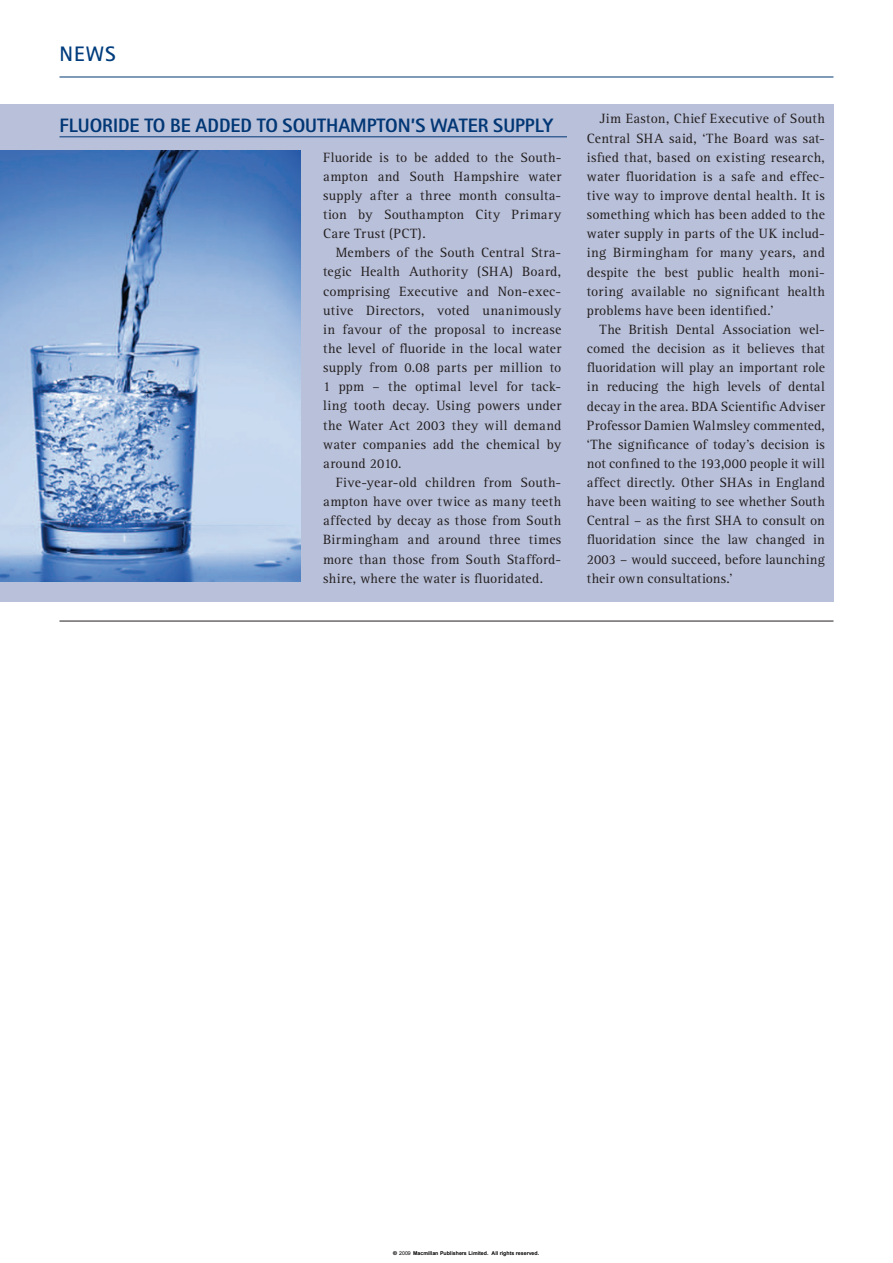
<style>
.page{position:relative;width:893px;height:1263px;background:#fff}
.page>*{position:absolute;margin:0;border:0;box-sizing:border-box;transform-origin:0 0}
.t1{font:700 21px "Rotis Sans Serif";color:#013d7d}
.t2{font:800 19.5px "Rotis Sans Serif";color:#013775}
.t3{font:13.95px/19.2px "Rotis Serif";letter-spacing:.015em;color:#231f20;text-align:justify}
.t4{font:700 5.25px "Arial";color:#000}
.s1{font-family:"Helvetica"}
.s2{font-weight:400}
</style>
<div class="page">
<hr style="left:59px;top:77px;width:774px;height:1px;background:#013775">
<div style="left:0;top:104px;width:833px;height:498px;background:#b9c0d9"></div>
<hr style="left:59px;top:136px;width:508px;height:1px;background:#013775">
<hr style="left:59px;top:621px;width:774px;height:1px;background:#231f20">
<img style="left:0;top:150px;width:300px;height:432px">
<h1 class="t1" style="left:59px;top:47px;width:58px">NEWS</h1>
<h2 class="t2" style="left:59px;top:119px;width:495px">FLUORIDE TO BE ADDED TO SOUTHAMPTON’S WATER SUPPLY</h2>
<p class="t3" style="left:323px;top:149px;width:240px">Fluoride is to be added to the South&shy;ampton and South Hampshire water supply after a three month consulta&shy;tion by Southampton City Primary Care Trust (PCT).</p>
<p class="t3" style="left:323px;top:244px;width:240px;text-indent:13px">Members of the South Central Stra&shy;tegic Health Authority (SHA) Board, comprising Executive and Non-exec&shy;utive Directors, voted unanimously in favour of the proposal to increase the level of fluoride in the local water supply from 0.08 parts per million to 1 ppm – the optimal level for tack&shy;ling tooth decay. Using powers under the Water Act 2003 they will demand water companies add the chemical by around 2010.</p>
<p class="t3" style="left:323px;top:474px;width:240px;text-indent:13px">Five-year-old children from South&shy;ampton have over twice as many teeth affected by decay as those from South Birmingham and around three times more than those from South Stafford&shy;shire, where the water is fluoridated.</p>
<p class="t3" style="left:587px;top:110px;width:240px;text-indent:13px">Jim Easton, Chief Executive of South Central SHA said, ‘The Board was sat&shy;isfied that, based on existing research, water fluoridation is a safe and effec&shy;tive way to improve dental health. It is something which has been added to the water supply in parts of the UK includ&shy;ing Birmingham for many years, and despite the best public health moni&shy;toring available no significant health problems have been identified.’</p>
<p class="t3" style="left:587px;top:321px;width:240px;text-indent:13px">The British Dental Association wel&shy;comed the decision as it believes that fluoridation will play an important role in reducing the high levels of dental decay in the area. BDA Scientific Adviser Professor Damien Walmsley commented, ‘The significance of today’s decision is not confined to the 193,000 people it will affect directly. Other SHAs in England have been waiting to see whether South Central – as the first SHA to consult on fluoridation since the law changed in 2003 – would succeed, before launching their own consultations.’</p>
<p class="t4" style="left:393px;top:1250px;width:148px"><span class="s1">©</span> <span class="s2">2009</span> Macmillan Publishers Limited. All rights reserved.</p>
</div>
